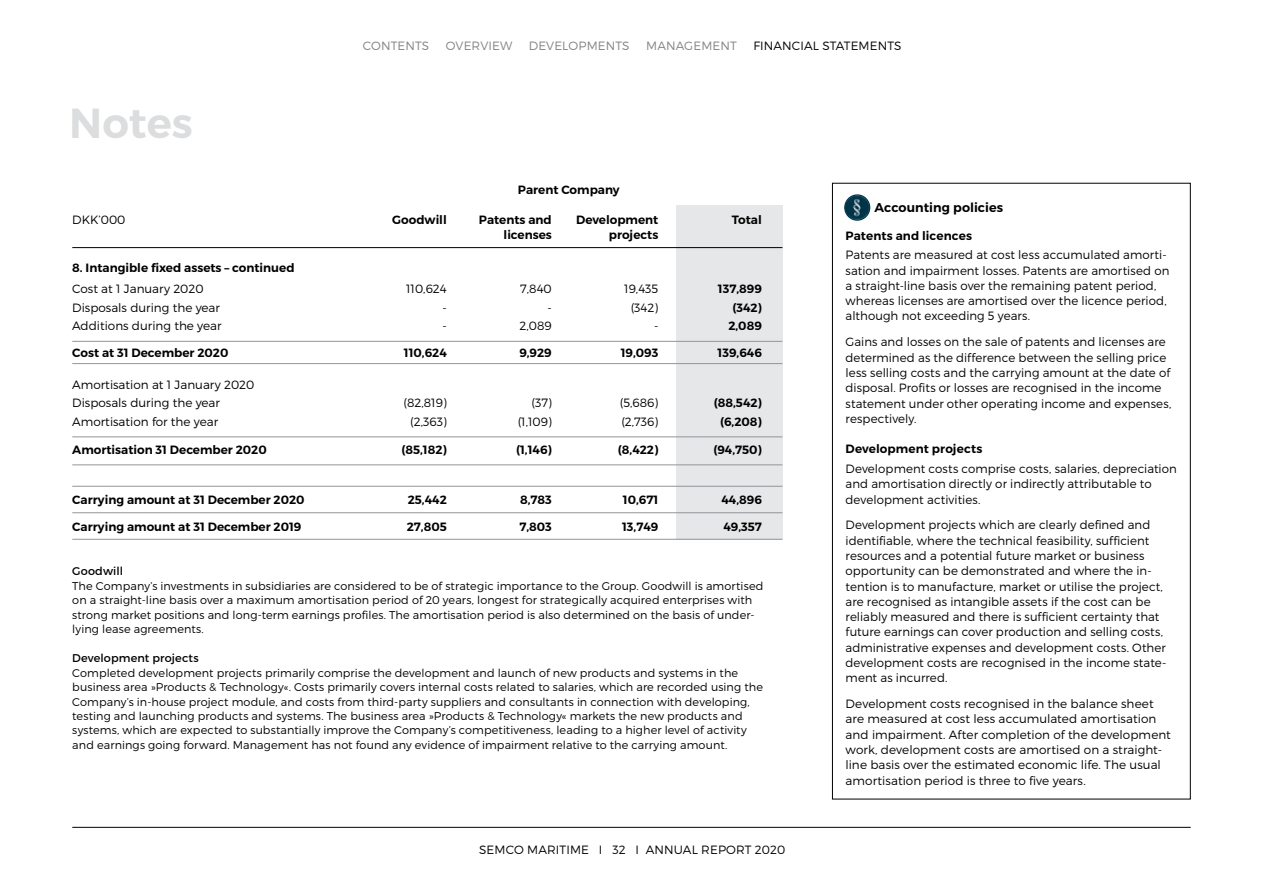
<style>
.page{position:relative;width:1263px;height:893px;background:#fff}
.page>*{position:absolute;margin:0;border:0;box-sizing:border-box;transform-origin:0 0}
.t1{font:600 42px "Montserrat";color:#dcddde}
.t2{font:600 12.75px "Montserrat";color:#000}
.t3{font:300 12px/15.3px "Montserrat";letter-spacing:.005em;color:#000}
.t4{font:600 12px "Montserrat";color:#000}
.t5{font:300 12px "Montserrat";letter-spacing:.01em;color:#808285}
.t6{font:300 11.25px/14.4px "Montserrat";letter-spacing:.01em;color:#000}
.t7{font:11.25px "Montserrat";letter-spacing:.01em;color:#000}
</style>
<div class="page">
<hr style="left:72px;top:827px;width:1119px;height:1px;background:#000">
<div style="left:676px;top:205px;width:106px;height:335px;background:#e6e7e8"></div>
<hr style="left:72px;top:247px;width:710px;height:1px;background:#000">
<hr style="left:72px;top:341px;width:710px;height:1px;background:#939598">
<hr style="left:72px;top:363px;width:710px;height:1px;background:#939598">
<hr style="left:72px;top:437px;width:710px;height:1px;background:#939598">
<hr style="left:72px;top:465px;width:710px;height:1px;background:#939598">
<hr style="left:72px;top:486px;width:710px;height:1px;background:#939598">
<hr style="left:72px;top:512px;width:710px;height:1px;background:#939598">
<hr style="left:72px;top:539px;width:710px;height:1px;background:#939598">
<img style="left:846px;top:195px;width:24px;height:25px">
<div style="left:844px;top:194px;width:26px;height:27px;border:1px solid #003347;border-radius:50%"></div>
<h1 class="t1" style="left:69px;top:98px;width:125px">Notes</h1>
<p class="t5" style="left:363px;top:38px;width:68px">CONTENTS</p>
<p class="t5" style="left:446px;top:38px;width:68px">OVERVIEW</p>
<p class="t5" style="left:529px;top:38px;width:102px">DEVELOPMENTS</p>
<p class="t5" style="left:646px;top:38px;width:92px">MANAGEMENT</p>
<p class="t3" style="left:753px;top:38px;width:150px">FINANCIAL STATEMENTS</p>
<p class="t4" style="left:518px;top:183px;width:103px">Parent Company</p>
<p class="t3" style="left:72px;top:212px;width:55px">DKK’000</p>
<p class="t4" style="left:392px;top:212px;width:56px">Goodwill</p>
<p class="t4" style="left:479px;top:212px;width:74px">Patents and</p>
<p class="t4" style="left:576px;top:212px;width:84px">Development</p>
<p class="t4" style="left:732px;top:212px;width:32px">Total</p>
<p class="t4" style="left:504px;top:227px;width:50px">licenses</p>
<p class="t4" style="left:609px;top:227px;width:51px">projects</p>
<p class="t4" style="left:72px;top:260px;width:224px">8. Intangible fixed assets – continued</p>
<p class="t3" style="left:72px;top:281px;width:133px">Cost at 1 January 2020</p>
<p class="t3" style="left:406px;top:281px;width:42px">110,624</p>
<p class="t3" style="left:520px;top:281px;width:33px">7,840</p>
<p class="t3" style="left:624px;top:281px;width:36px">19,435</p>
<p class="t4" style="left:718px;top:281px;width:45px">137,899</p>
<p class="t3" style="left:72px;top:300px;width:149px">Disposals during the year</p>
<p class="t3" style="left:442px;top:300px;width:6px">-</p>
<p class="t3" style="left:547px;top:300px;width:6px">-</p>
<p class="t3" style="left:631px;top:300px;width:29px">(342)</p>
<p class="t4" style="left:732px;top:300px;width:31px">(342)</p>
<p class="t3" style="left:72px;top:318px;width:151px">Additions during the year</p>
<p class="t3" style="left:442px;top:318px;width:6px">-</p>
<p class="t3" style="left:520px;top:318px;width:34px">2,089</p>
<p class="t3" style="left:654px;top:318px;width:6px">-</p>
<p class="t4" style="left:728px;top:319px;width:35px">2,089</p>
<p class="t4" style="left:72px;top:345px;width:158px">Cost at 31 December 2020</p>
<p class="t4" style="left:404px;top:345px;width:45px">110,624</p>
<p class="t4" style="left:519px;top:345px;width:34px">9,929</p>
<p class="t4" style="left:621px;top:345px;width:39px">19,093</p>
<p class="t4" style="left:717px;top:345px;width:46px">139,646</p>
<p class="t3" style="left:72px;top:375px;width:184px;line-height:18.8px">Amortisation at 1 January 2020<br>Disposals during the year</p>
<p class="t3" style="left:403px;top:395px;width:45px">(82,819)</p>
<p class="t3" style="left:531px;top:395px;width:22px">(37)</p>
<p class="t3" style="left:620px;top:395px;width:40px">(5,686)</p>
<p class="t4" style="left:714px;top:396px;width:50px">(88,542)</p>
<p class="t3" style="left:72px;top:414px;width:147px">Amortisation for the year</p>
<p class="t3" style="left:410px;top:414px;width:38px">(2,363)</p>
<p class="t3" style="left:518px;top:414px;width:36px">(1,109)</p>
<p class="t3" style="left:621px;top:414px;width:39px">(2,736)</p>
<p class="t4" style="left:720px;top:414px;width:43px">(6,208)</p>
<p class="t4" style="left:72px;top:442px;width:196px">Amortisation 31 December 2020</p>
<p class="t4" style="left:401px;top:442px;width:47px">(85,182)</p>
<p class="t4" style="left:516px;top:442px;width:37px">(1,146)</p>
<p class="t4" style="left:618px;top:442px;width:42px">(8,422)</p>
<p class="t4" style="left:713px;top:442px;width:50px">(94,750)</p>
<p class="t4" style="left:72px;top:492px;width:234px">Carrying amount at 31 December 2020</p>
<p class="t4" style="left:408px;top:492px;width:41px">25,442</p>
<p class="t4" style="left:520px;top:492px;width:33px">8,783</p>
<p class="t4" style="left:623px;top:492px;width:37px">10,671</p>
<p class="t4" style="left:721px;top:492px;width:42px">44,896</p>
<p class="t4" style="left:72px;top:519px;width:231px">Carrying amount at 31 December 2019</p>
<p class="t4" style="left:407px;top:519px;width:42px">27,805</p>
<p class="t4" style="left:519px;top:519px;width:34px">7,803</p>
<p class="t4" style="left:622px;top:519px;width:38px">13,749</p>
<p class="t4" style="left:723px;top:519px;width:40px">49,357</p>
<p class="t7" style="left:72px;top:564px;width:52px">Goodwill</p>
<p class="t6" style="left:72px;top:578px;width:693px">The Company’s investments in subsidiaries are considered to be of strategic importance to the Group. Goodwill is amortised on a straight-line basis over a maximum amortisation period of 20 years, longest for strategically acquired enterprises with strong market positions and long-term earnings profiles. The amortisation period is also determined on the basis of under&shy;lying lease agreements.</p>
<p class="t7" style="left:72px;top:651px;width:128px">Development projects</p>
<p class="t6" style="left:72px;top:665px;width:692px">Completed development projects primarily comprise the development and launch of new products and systems in the business area »Products &amp; Technology«. Costs primarily covers internal costs related to salaries, which are recorded using the Company’s in-house project module, and costs from third-party suppliers and consultants in connection with developing, testing and launching products and systems. The business area »Products &amp; Technology« markets the new products and systems, which are expected to substantially improve the Company’s competitiveness, leading to a higher level of activity and earnings going forward. Management has not found any evidence of impairment relative to the carrying amount.</p>
<p class="t3" style="left:479px;top:841px;width:308px">SEMCO MARITIME I 32 I ANNUAL REPORT 2020</p>
<p class="t2" style="left:874px;top:199px;width:130px">Accounting policies</p>
<p class="t4" style="left:845px;top:228px;width:128px">Patents and licences</p>
<p class="t3" style="left:845px;top:247px;width:325px">Patents are measured at cost less accumulated amorti&shy;sation and impairment losses. Patents are amortised on a straight-line basis over the remaining patent period, whereas licenses are amortised over the licence period, although not exceeding 5 years.</p>
<p class="t3" style="left:845px;top:334px;width:327px">Gains and losses on the sale of patents and licenses are determined as the difference between the selling price less selling costs and the carrying amount at the date of disposal. Profits or losses are recognised in the income statement under other operating income and expenses, respectively.</p>
<p class="t4" style="left:845px;top:442px;width:138px">Development projects</p>
<p class="t3" style="left:845px;top:461px;width:333px">Development costs comprise costs, salaries, depreciation and amortisation directly or indirectly attributable to development activities.</p>
<p class="t3" style="left:845px;top:517px;width:322px">Development projects which are clearly defined and identifiable, where the technical feasibility, sufficient resources and a potential future market or business opportunity can be demonstrated and where the in&shy;tention is to manufacture, market or utilise the project, are recognised as intangible assets if the cost can be reliably measured and there is sufficient certainty that future earnings can cover production and selling costs, administrative expenses and development costs. Other development costs are recognised in the income state&shy;ment as incurred.</p>
<p class="t3" style="left:845px;top:696px;width:327px">Development costs recognised in the balance sheet are measured at cost less accumulated amortisation and impairment. After completion of the development work, development costs are amortised on a straight&shy;line basis over the estimated economic life. The usual amortisation period is three to five years.</p>
</div>
